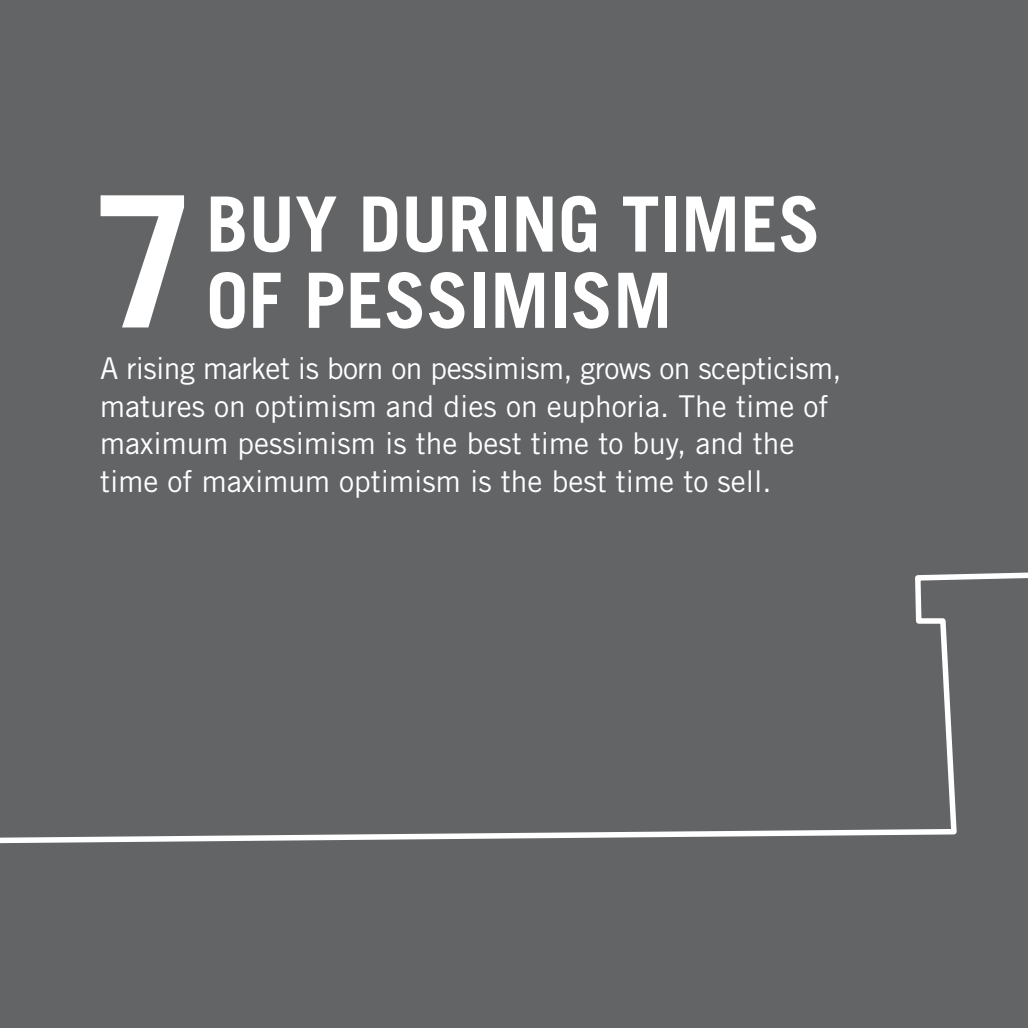
<style>
.page{position:relative;width:1028px;height:1028px;background:#636466}
.page>*{position:absolute;margin:0;border:0;box-sizing:border-box;transform-origin:0 0}
.t1{font:700 183px "Trade Gothic LT Std";color:#fff}
.t2{font:700 76.25px/76.2px "Trade Gothic LT Std";color:#fff}
.t3{font:30px/37.5px "Trade Gothic LT Std";color:#fff}
</style>
<div class="page">
<svg style="left:0;top:572px;width:1028px;height:272px"></svg>
<h1 class="t1" style="left:95px;top:150px;width:103px">7</h1>
<h2 class="t2" style="left:206px;top:185px;width:616px">BUY DURING TIMES<br>OF PESSIMISM</h2>
<p class="t3" style="left:100px;top:349px;width:743px">A rising market is born on pessimism, grows on scepticism, matures on optimism and dies on euphoria. The time of maximum pessimism is the best time to buy, and the time of maximum optimism is the best time to sell.</p>
</div>
